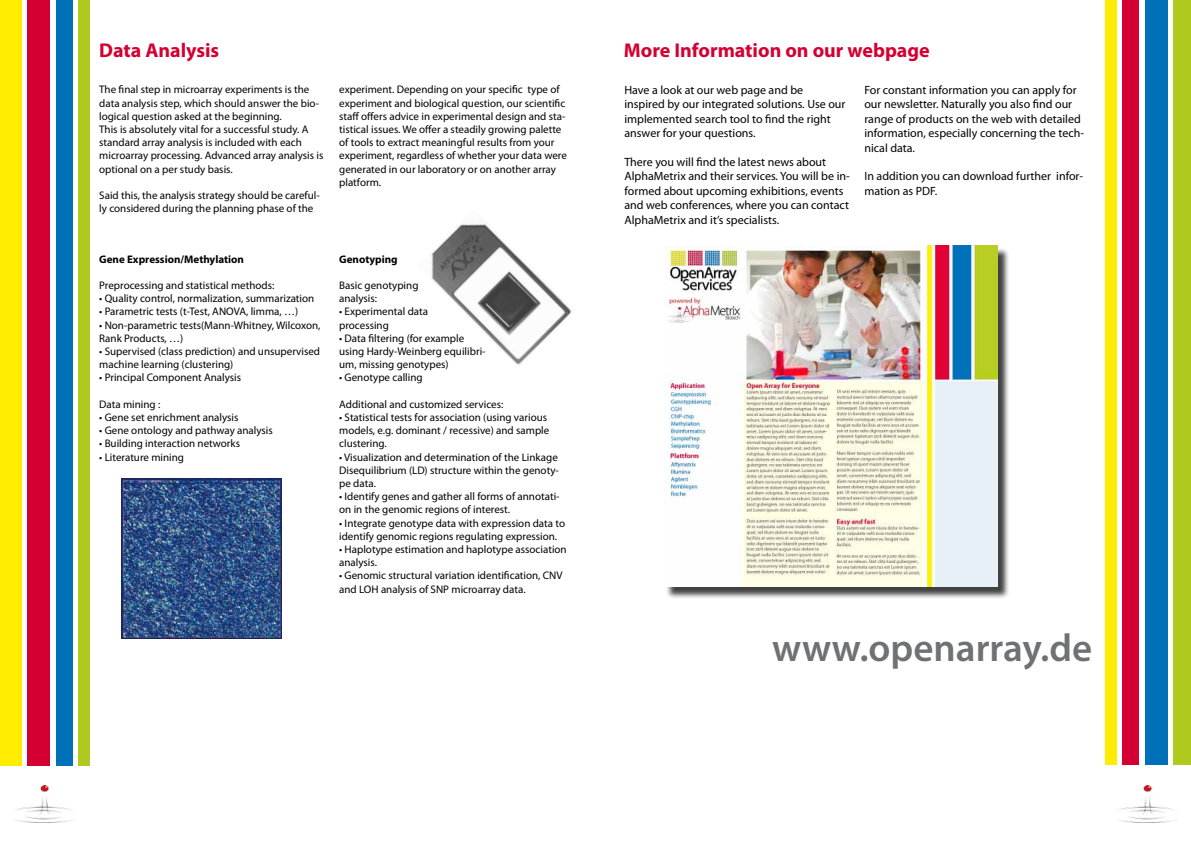
<style>
.page{position:relative;width:1191px;height:842px;background:#fff}
.page>*{position:absolute;margin:0;border:0;box-sizing:border-box;transform-origin:0 0}
.t1{font:600 39px "Myriad Pro";color:#707172}
.t2{font:700 20px "Myriad Pro";color:#d40032}
.t3{font:12px/14.4px "Myriad Pro";color:#000}
.t4{font:11px/13.2px "Myriad Pro";color:#000}
.t5{font:700 11px "Myriad Pro";color:#000}
</style>
<div class="page">
<img style="left:14px;top:785px;width:59px;height:37px">
<div style="left:0;top:0;width:22px;height:765px;background:#ffec00"></div>
<div style="left:27px;top:0;width:23px;height:765px;background:#d40032"></div>
<div style="left:56px;top:0;width:17px;height:765px;background:#0070b8"></div>
<div style="left:78px;top:0;width:12px;height:765px;background:#b1c91f"></div>
<div style="left:1173px;top:0;width:18px;height:765px;background:#b1c91f"></div>
<div style="left:1145px;top:0;width:22px;height:765px;background:#0070b8"></div>
<div style="left:1122px;top:0;width:17px;height:765px;background:#d40032"></div>
<div style="left:1105px;top:0;width:11px;height:765px;background:#ffec00"></div>
<img style="left:1117px;top:785px;width:59px;height:37px">
<img style="left:122px;top:479px;width:160px;height:159px">
<img style="left:431px;top:224px;width:141px;height:142px">
<div style="left:665px;top:247px;width:345px;height:352px;background:#000;opacity:.75"></div>
<img style="left:664px;top:245px;width:333px;height:342px">
<h2 class="t2" style="left:99px;top:37px;width:122px">Data Analysis</h2>
<p class="t4" style="left:99px;top:83px;width:226px">The final step in microarray experiments is the data analysis step, which should answer the bio&shy;logical question asked at the beginning.<br>This is absolutely vital for a successful study. A standard array analysis is included with each microarray processing. Advanced array analysis is optional on a per study basis.</p>
<p class="t4" style="left:99px;top:188px;width:222px">Said this, the analysis strategy should be careful&shy;ly considered during the planning phase of the</p>
<p class="t5" style="left:99px;top:252px;width:146px">Gene Expression/Methylation</p>
<p class="t4" style="left:99px;top:278px;width:177px">Preprocessing and statistical methods:</p>
<p class="t4" style="left:99px;top:292px;width:217px">• Quality control, normalization, summarization</p>
<p class="t4" style="left:99px;top:305px;width:200px">• Parametric tests (t-Test, ANOVA, limma, …)</p>
<p class="t4" style="left:99px;top:318px;width:223px">• Non-parametric tests(Mann-Whitney, Wilcoxon,<br>Rank Products, …)</p>
<p class="t4" style="left:99px;top:344px;width:222px">• Supervised (class prediction) and unsupervised machine learning (clustering)</p>
<p class="t4" style="left:99px;top:371px;width:143px">• Principal Component Analysis</p>
<p class="t4" style="left:99px;top:397px;width:63px">Data mining :</p>
<p class="t4" style="left:99px;top:410px;width:141px">• Gene set enrichment analysis</p>
<p class="t4" style="left:99px;top:424px;width:175px">• Gene ontology and pathway analysis</p>
<p class="t4" style="left:99px;top:437px;width:142px">• Building interaction networks</p>
<p class="t4" style="left:99px;top:450px;width:86px">• Literature mining</p>
<p class="t4" style="left:339px;top:83px;width:229px">experiment. Depending on your specific type of experiment and biological question, our scientific staff offers advice in experimental design and sta&shy;tistical issues. We offer a steadily growing palette of tools to extract meaningful results from your experiment, regardless of whether your data were generated in our laboratory or on another array platform.</p>
<p class="t5" style="left:339px;top:252px;width:60px">Genotyping</p>
<p class="t4" style="left:339px;top:278px;width:81px">Basic genotyping analysis:</p>
<p class="t4" style="left:339px;top:305px;width:90px">• Experimental data processing</p>
<p class="t4" style="left:339px;top:331px;width:148px">• Data filtering (for example using Hardy-Weinberg equilibri&shy;um, missing genotypes)</p>
<p class="t4" style="left:339px;top:371px;width:85px">• Genotype calling</p>
<p class="t4" style="left:339px;top:397px;width:166px">Additional and customized services:</p>
<p class="t4" style="left:339px;top:410px;width:212px">• Statistical tests for association (using various models, e.g. dominant / recessive) and sample clustering.</p>
<p class="t4" style="left:339px;top:450px;width:221px;text-align:justify">• Visualization and determination of the Linkage Disequilibrium (LD) structure within the genoty&shy;pe data.</p>
<p class="t4" style="left:339px;top:490px;width:222px">• Identify genes and gather all forms of annotati&shy;on in the genomic regions of interest.</p>
<p class="t4" style="left:339px;top:516px;width:227px">• Integrate genotype data with expression data to identify genomic regions regulating expression.</p>
<p class="t4" style="left:339px;top:542px;width:229px">• Haplotype estimation and haplotype association analysis.</p>
<p class="t4" style="left:339px;top:569px;width:225px">• Genomic structural variation identification, CNV and LOH analysis of SNP microarray data.</p>
<h2 class="t2" style="left:624px;top:37px;width:307px">More Information on our webpage</h2>
<p class="t3" style="left:624px;top:83px;width:222px">Have a look at our web page and be inspired by our integrated solutions. Use our implemented search tool to find the right answer for your questions.</p>
<p class="t3" style="left:624px;top:155px;width:227px">There you will find the latest news about AlphaMetrix and their services. You will be in&shy;formed about upcoming exhibitions, events and web conferences, where you can contact AlphaMetrix and it’s specialists.</p>
<p class="t3" style="left:864px;top:83px;width:221px">For constant information you can apply for our newsletter. Naturally you also find our range of products on the web with detailed information, especially concerning the tech&shy;nical data.</p>
<p class="t3" style="left:864px;top:169px;width:220px">In addition you can download further infor&shy;mation as PDF.</p>
<h1 class="t1" style="left:772px;top:623px;width:322px">www.openarray.de</h1>
</div>
